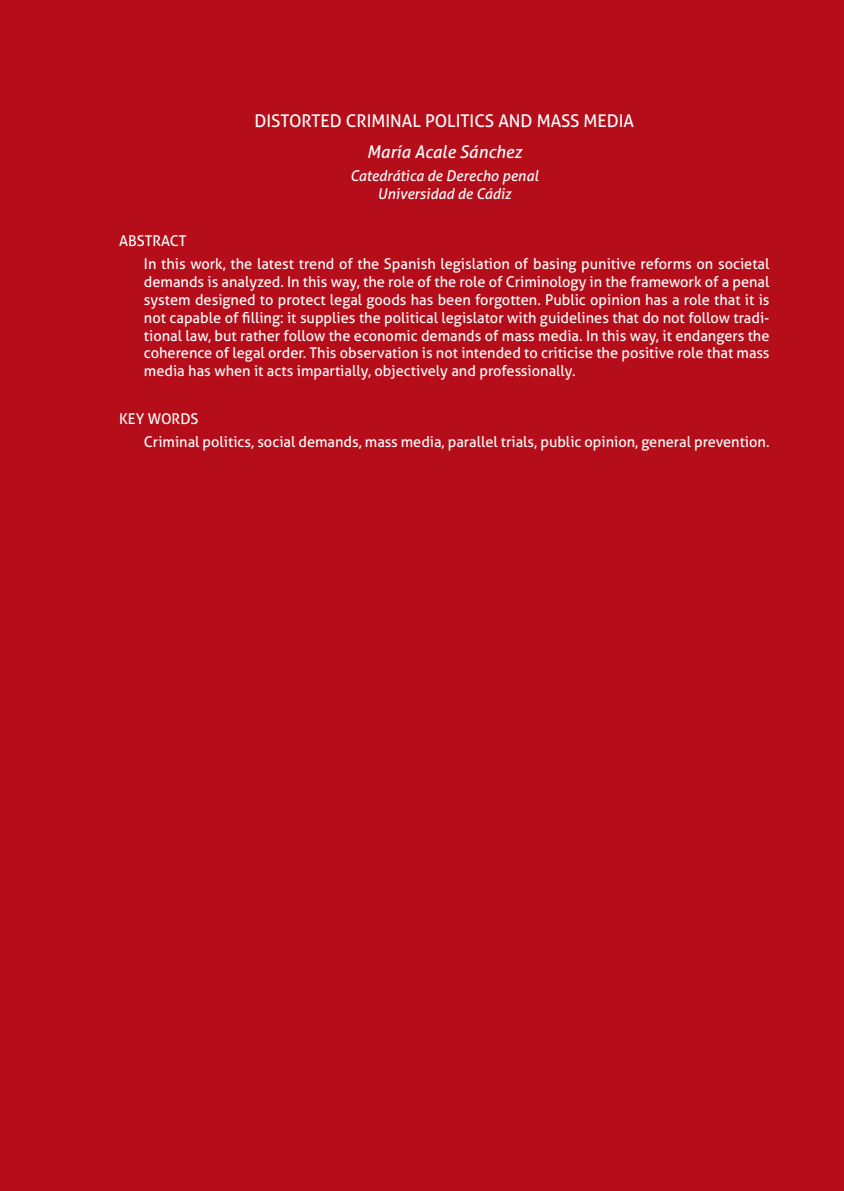
<style>
.page{position:relative;width:844px;height:1191px;background:#fff}
.page>*{position:absolute;margin:0;border:0;box-sizing:border-box;transform-origin:0 0}
.Resumen_título_inglé{font:17.5px "Aller";color:#fff}
.Resumen_autor{font:italic 17.5px "Aller";color:#fff}
.Resumen_texto{font:14.88px/17.8px "Aller";color:#fff;text-align:justify}
.Resumen_cargo{font:italic 14.88px "Aller";color:#fff}
.Resumen_cargo_con{font:italic 14.88px "Aller";color:#fff}
.Resumen_titular{font:14.88px "Aller";color:#fff}
</style>
<div class="page">
<div style="left:0;top:0;width:843px;height:1191px;background:#b50e1a"></div>
<p class="Resumen_título_inglé" style="left:254px;top:110px;width:381px">DISTORTED CRIMINAL POLITICS AND MASS MEDIA</p>
<p class="Resumen_autor" style="left:367px;top:141px;width:156px">María Acale Sánchez</p>
<p class="Resumen_cargo" style="left:350px;top:166px;width:190px">Catedrática de Derecho penal</p>
<p class="Resumen_cargo_con" style="left:377px;top:184px;width:135px">Universidad de Cádiz</p>
<p class="Resumen_titular" style="left:119px;top:232px;width:69px">ABSTRACT</p>
<p class="Resumen_texto" style="left:144px;top:255px;width:627px">In this work, the latest trend of the Spanish legislation of basing punitive reforms on societal demands is analyzed. In this way, the role of the role of Criminology in the framework of a penal system designed to protect legal goods has been forgotten. Public opinion has a role that it is not capable of filling: it supplies the political legislator with guidelines that do not follow tradi&shy;tional law, but rather follow the economic demands of mass media. In this way, it endangers the coherence of legal order. This observation is not intended to criticise the positive role that mass media has when it acts impartially, objectively and professionally.</p>
<p class="Resumen_titular" style="left:119px;top:409px;width:81px">KEY WORDS</p>
<p class="Resumen_texto" style="left:144px;top:432px;width:627px">Criminal politics, social demands, mass media, parallel trials, public opinion, general prevention.</p>
</div>
